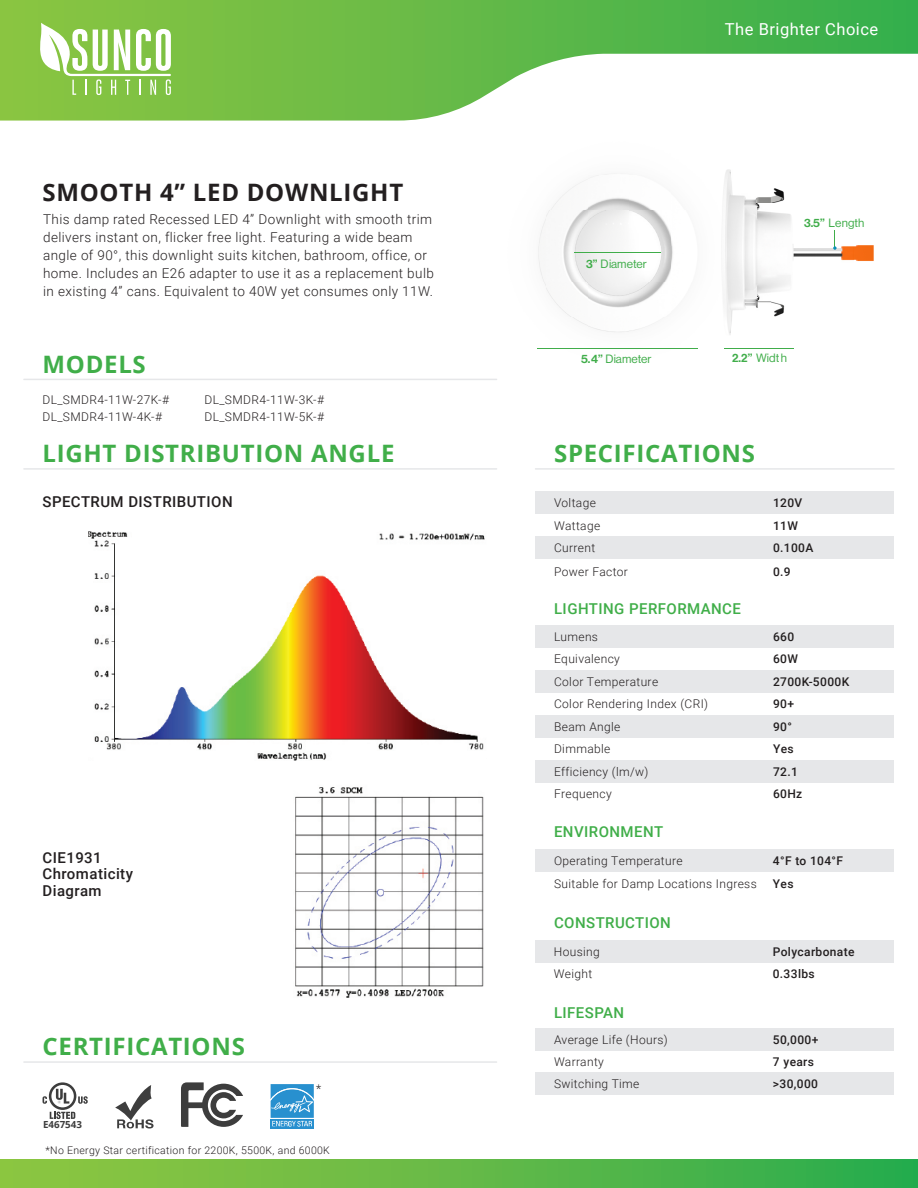
<style>
.page{position:relative;width:918px;height:1188px;background:#fff}
.page>*{position:absolute;margin:0;border:0;box-sizing:border-box;transform-origin:0 0}
.t1{font:700 24px "Open Sans";letter-spacing:.03em;color:#40ae49}
.t2{font:700 24px "Open Sans";letter-spacing:.03em;color:#231f20}
.t3{font:16.5px "Roboto";letter-spacing:.03em;color:#fff}
.t4{font:500 15px "Roboto";letter-spacing:.03em;color:#40ae49}
.t5{font:500 15px "Roboto";letter-spacing:.03em;color:#231f20}
.t6{font:300 13.5px/18px "Roboto";letter-spacing:.03em;color:#231f20}
.t7{font:300 12px "Roboto";letter-spacing:.03em;color:#231f20}
.t8{font:500 12px "Roboto";letter-spacing:.03em;color:#231f20}
.t9{font:11.85px "N Haas Grotesk DS Pro 55 Rg";color:#40ad4a}
.t10{font:300 10.5px "Roboto";letter-spacing:.03em;color:#231f20}
.t11{font:700 9.75px "Open Sans";color:#3d3d3d}
.s1{font-family:"N Haas Grotesk DS Pro 65 Md"}
</style>
<div class="page">
<div style="left:0;top:1160px;width:918px;height:28px;background:linear-gradient(to right,#95c740,#2cac4e)"></div>
<svg style="left:0;top:0;width:918px;height:121px"></svg>
<svg style="left:40px;top:23px;width:131px;height:72px"></svg>
<div style="left:536px;top:492px;width:358px;height:22px;background:#e6e7e9"></div>
<div style="left:536px;top:537px;width:358px;height:22px;background:#e6e7e9"></div>
<div style="left:536px;top:625px;width:358px;height:23px;background:#e6e7e9"></div>
<div style="left:536px;top:670px;width:358px;height:23px;background:#e6e7e9"></div>
<div style="left:536px;top:715px;width:358px;height:23px;background:#e6e7e9"></div>
<div style="left:536px;top:760px;width:358px;height:23px;background:#e6e7e9"></div>
<div style="left:536px;top:849px;width:358px;height:23px;background:#e6e7e9"></div>
<div style="left:536px;top:940px;width:358px;height:22px;background:#e6e7e9"></div>
<div style="left:536px;top:1028px;width:358px;height:22px;background:#e6e7e9"></div>
<div style="left:536px;top:1073px;width:358px;height:22px;background:#e6e7e9"></div>
<img style="left:89px;top:531px;width:396px;height:229px">
<img style="left:295px;top:787px;width:189px;height:211px">
<hr style="left:23px;top:1061px;width:474px;height:2px;background:#e6e7e9">
<hr style="left:23px;top:468px;width:474px;height:2px;background:#e6e7e9">
<hr style="left:535px;top:468px;width:360px;height:2px;background:#e6e7e9">
<hr style="left:23px;top:379px;width:474px;height:1px;background:#e6e7e9">
<div style="left:271px;top:1119px;width:43px;height:10px;background:#2890cf"></div>
<svg style="left:271px;top:1084px;width:43px;height:43px;background:#4fa4d7"></svg>
<svg style="left:115px;top:1085px;width:39px;height:44px"></svg>
<svg style="left:181px;top:1082px;width:62px;height:45px"></svg>
<svg style="left:43px;top:1082px;width:45px;height:37px"></svg>
<img style="left:724px;top:170px;width:150px;height:165px">
<img style="left:537px;top:173px;width:136px;height:176px">
<hr style="left:538px;top:348px;width:160px;height:1px;background:#40ad4a">
<hr style="left:575px;top:252px;width:86px;height:1px;background:#40ad4a">
<hr style="left:725px;top:348px;width:69px;height:1px;background:#40ad4a">
<svg style="left:833px;top:231px;width:4px;height:19px"></svg>
<p class="t2" style="left:43px;top:175px;width:362px">SMOOTH 4” LED DOWNLIGHT</p>
<p class="t6" style="left:43px;top:210px;width:392px">This damp rated Recessed LED 4” Downlight with smooth trim delivers instant on, flicker free light. Featuring a wide beam angle of 90°, this downlight suits kitchen, bathroom, office, or home. Includes an E26 adapter to use it as a replacement bulb in existing 4” cans. Equivalent to 40W yet consumes only 11W.</p>
<p class="t1" style="left:43px;top:347px;width:105px">MODELS</p>
<p class="t7" style="left:43px;top:392px;width:128px">DL_SMDR4-11W-27K-#</p>
<p class="t7" style="left:205px;top:392px;width:121px">DL_SMDR4-11W-3K-#</p>
<p class="t7" style="left:43px;top:408px;width:121px">DL_SMDR4-11W-4K-#</p>
<p class="t7" style="left:205px;top:408px;width:121px">DL_SMDR4-11W-5K-#</p>
<p class="t1" style="left:43px;top:436px;width:353px">LIGHT DISTRIBUTION ANGLE</p>
<p class="t5" style="left:43px;top:491px;width:192px">SPECTRUM DISTRIBUTION</p>
<h2 class="t3" style="left:725px;top:18px;width:155px">The Brighter Choice</h2>
<p class="t9" style="left:586px;top:257px;width:62px"><span class="s1">3”</span> Diameter</p>
<p class="t9" style="left:804px;top:216px;width:62px"><span class="s1">3.5”</span> Length</p>
<p class="t9" style="left:581px;top:353px;width:72px"><span class="s1">5.4”</span> Diameter</p>
<p class="t9" style="left:732px;top:351px;width:56px"><span class="s1">2.2”</span> Width</p>
<p class="t1" style="left:554px;top:436px;width:202px">SPECIFICATIONS</p>
<p class="t7" style="left:554px;top:495px;width:43px">Voltage</p>
<p class="t7" style="left:554px;top:517px;width:48px">Wattage</p>
<p class="t7" style="left:554px;top:540px;width:43px">Current</p>
<p class="t7" style="left:554px;top:563px;width:75px">Power Factor</p>
<p class="t8" style="left:773px;top:495px;width:31px">120V</p>
<p class="t8" style="left:773px;top:517px;width:26px">11W</p>
<p class="t8" style="left:773px;top:540px;width:42px">0.100A</p>
<p class="t8" style="left:773px;top:563px;width:19px">0.9</p>
<p class="t4" style="left:554px;top:598px;width:188px">LIGHTING PERFORMANCE</p>
<p class="t7" style="left:554px;top:628px;width:45px">Lumens</p>
<p class="t7" style="left:554px;top:651px;width:67px">Equivalency</p>
<p class="t8" style="left:773px;top:628px;width:23px">660</p>
<p class="t8" style="left:773px;top:651px;width:26px">60W</p>
<p class="t7" style="left:554px;top:673px;width:106px">Color Temperature</p>
<p class="t7" style="left:554px;top:696px;width:156px">Color Rendering Index (CRI)</p>
<p class="t7" style="left:554px;top:718px;width:68px">Beam Angle</p>
<p class="t7" style="left:554px;top:740px;width:58px">Dimmable</p>
<p class="t8" style="left:773px;top:673px;width:78px">2700K-5000K</p>
<p class="t8" style="left:773px;top:695px;width:23px">90+</p>
<p class="t8" style="left:773px;top:718px;width:20px">90°</p>
<p class="t8" style="left:773px;top:740px;width:22px">Yes</p>
<p class="t7" style="left:554px;top:763px;width:96px">Efficiency (lm/w)</p>
<p class="t8" style="left:773px;top:763px;width:26px">72.1</p>
<p class="t7" style="left:554px;top:785px;width:59px">Frequency</p>
<p class="t8" style="left:773px;top:785px;width:31px">60Hz</p>
<p class="t4" style="left:554px;top:821px;width:111px">ENVIRONMENT</p>
<p class="t5" style="left:43px;top:847px;width:61px">CIE1931</p>
<p class="t7" style="left:554px;top:852px;width:130px">Operating Temperature</p>
<p class="t5" style="left:43px;top:864px;width:92px">Chromaticity</p>
<p class="t5" style="left:43px;top:880px;width:61px">Diagram</p>
<p class="t7" style="left:554px;top:875px;width:204px">Suitable for Damp Locations Ingress</p>
<p class="t4" style="left:554px;top:912px;width:118px">CONSTRUCTION</p>
<p class="t7" style="left:554px;top:943px;width:47px">Housing</p>
<p class="t7" style="left:554px;top:966px;width:40px">Weight</p>
<p class="t1" style="left:43px;top:1030px;width:204px">CERTIFICATIONS</p>
<p class="t11" style="left:43px;top:1118px;width:40px">E467543</p>
<p class="t7" style="left:316px;top:1080px;width:7px">*</p>
<p class="t10" style="left:46px;top:1143px;width:286px">*No Energy Star certification for 2200K, 5500K, and 6000K</p>
<p class="t4" style="left:554px;top:1002px;width:72px">LIFESPAN</p>
<p class="t7" style="left:554px;top:1031px;width:115px">Average Life (Hours)</p>
<p class="t7" style="left:554px;top:1053px;width:51px">Warranty</p>
<p class="t7" style="left:554px;top:1076px;width:87px">Switching Time</p>
<p class="t8" style="left:773px;top:852px;width:72px">4°F to 104°F</p>
<p class="t8" style="left:773px;top:875px;width:22px">Yes</p>
<p class="t8" style="left:773px;top:943px;width:83px">Polycarbonate</p>
<p class="t8" style="left:773px;top:966px;width:43px">0.33lbs</p>
<p class="t8" style="left:773px;top:1031px;width:47px">50,000+</p>
<p class="t8" style="left:773px;top:1053px;width:43px">7 years</p>
<p class="t8" style="left:773px;top:1076px;width:47px">&gt;30,000</p>
</div>
